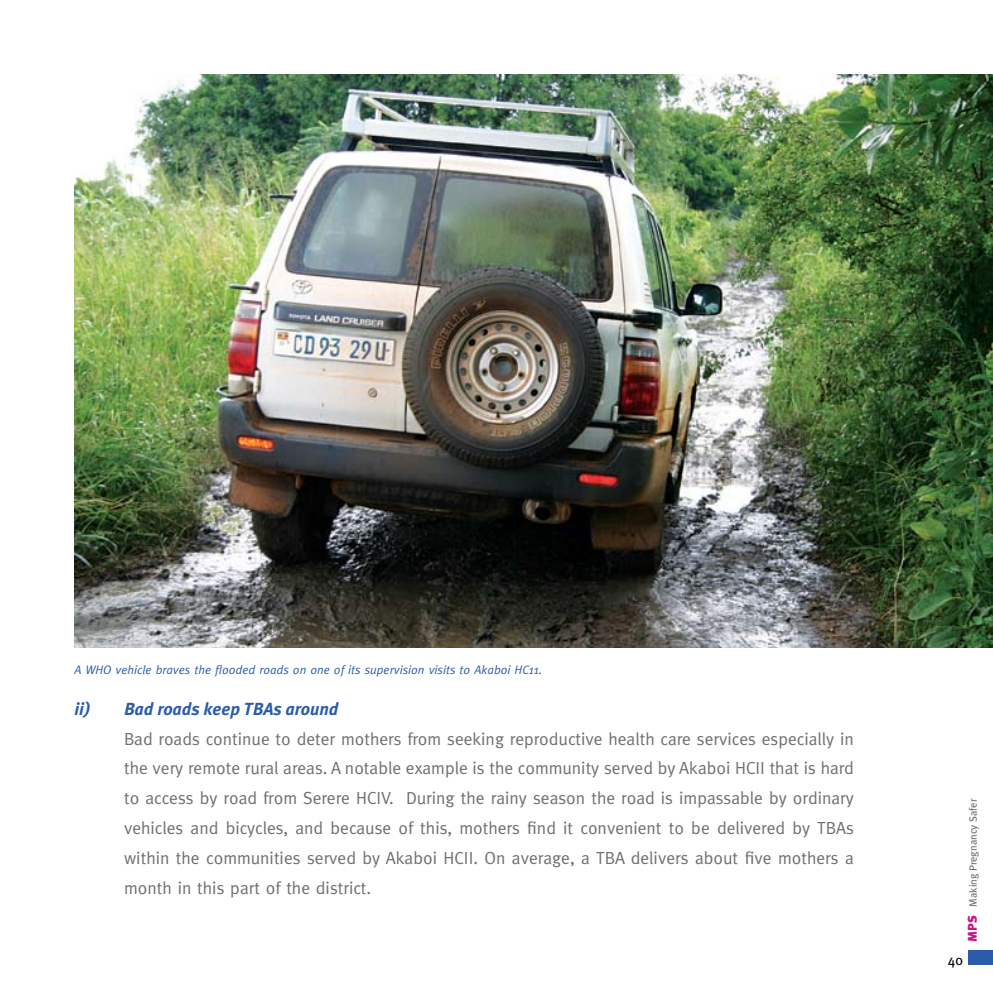
<style>
.page{position:relative;width:993px;height:993px;background:#fff}
.page>*{position:absolute;margin:0;border:0;box-sizing:border-box;transform-origin:0 0}
.t1{font:17.5px/29.8px "Meta";color:#6d6f71;text-align:justify}
.t2{font:italic 700 17.5px "Meta Plus";color:#2a5caa}
.t3{font:14px "Meta Plus";color:#000}
.t4{font:italic 12.25px "Meta";color:#2a5caa}
.t5{font:10.5px "Meta Plus";color:#6d6f71}
.s1{font-weight:900;font-size:12.6px;color:#cb138c}
</style>
<div class="page">
<div style="left:967px;top:949px;width:25px;height:15px;background:#2a5caa"></div>
<img style="left:74px;top:74px;width:918px;height:573px">
<p class="t4" style="left:74px;top:662px;width:469px">A WHO vehicle braves the flooded roads on one of its supervision visits to Akaboi HC11.</p>
<p class="t2" style="left:74px;top:698px;width:265px">ii) Bad roads keep TBAs around</p>
<p class="t1" style="left:124px;top:723px;width:731px">Bad roads continue to deter mothers from seeking reproductive health care services especially in the very remote rural areas. A notable example is the community served by Akaboi HCII that is hard to access by road from Serere HCIV. During the rainy season the road is impassable by ordinary vehicles and bicycles, and because of this, mothers find it convenient to be delivered by TBAs within the communities served by Akaboi HCII. On average, a TBA delivers about five mothers a month in this part of the district.</p>
<p class="t5" style="left:966px;top:941px;width:144px;rotate:-90deg"><span class="s1">MPS</span> Making Pregnancy Safer</p>
<p class="t3" style="left:947px;top:951px;width:17px">40</p>
</div>
